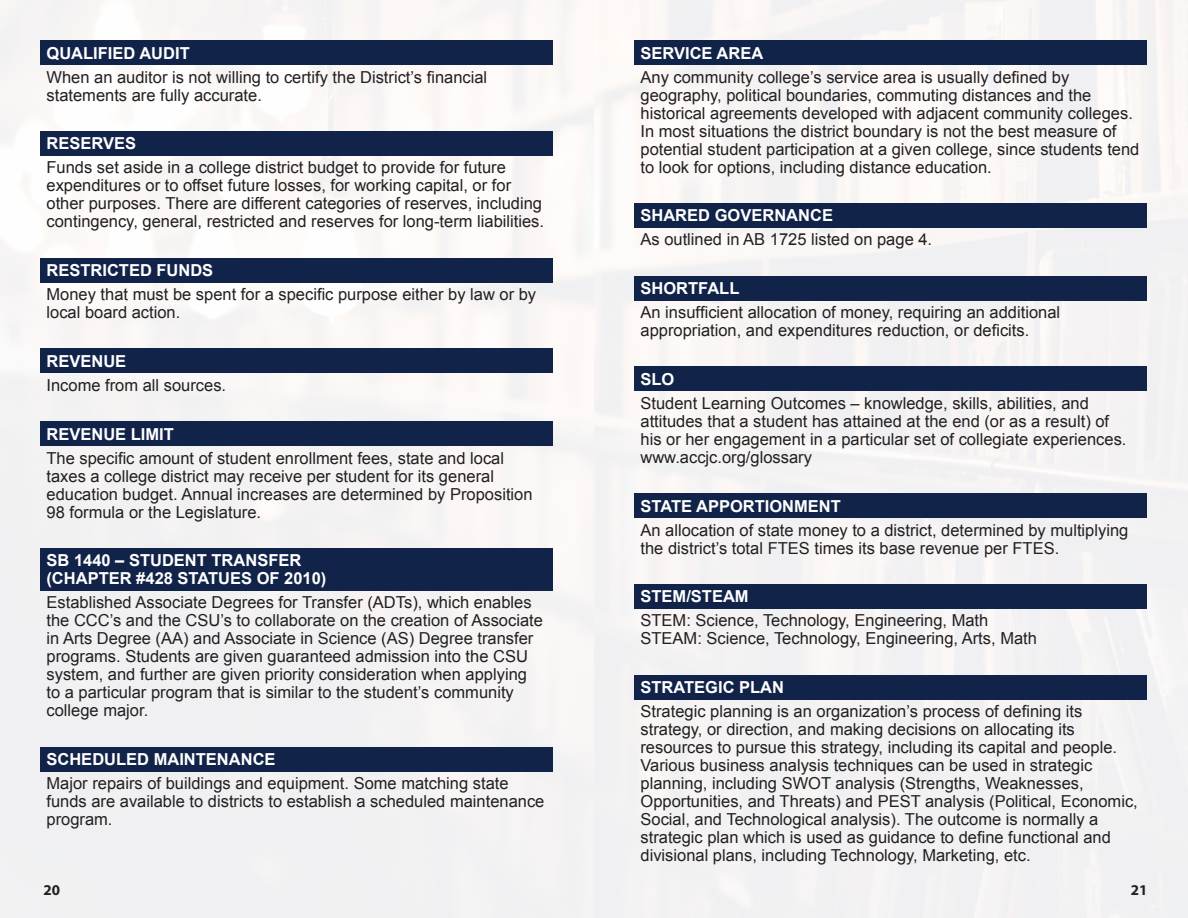
<style>
.page{position:relative;width:1188px;height:918px;background:#fff}
.page>*{position:absolute;margin:0;border:0;box-sizing:border-box;transform-origin:0 0}
.Definition{font:16.5px/18px "Arial";color:#231f20}
.Word{font:700 16.5px/18px "Arial";color:#fff}
.Definition-2{font:700 16.5px "Arial";color:#fff}
.t1{font:700 15px "Myriad Pro";color:#231f20}
</style>
<div class="page">
<img style="left:0;top:0;width:1188px;height:918px">
<div style="left:40px;top:40px;width:514px;height:25px;background:#112348"></div>
<div style="left:40px;top:131px;width:514px;height:24px;background:#112348"></div>
<div style="left:40px;top:258px;width:514px;height:24px;background:#112348"></div>
<div style="left:40px;top:349px;width:514px;height:24px;background:#112348"></div>
<div style="left:40px;top:422px;width:514px;height:24px;background:#112348"></div>
<div style="left:40px;top:548px;width:514px;height:42px;background:#112348"></div>
<div style="left:40px;top:747px;width:514px;height:24px;background:#112348"></div>
<div style="left:634px;top:40px;width:514px;height:25px;background:#112348"></div>
<div style="left:634px;top:203px;width:514px;height:24px;background:#112348"></div>
<div style="left:634px;top:276px;width:514px;height:24px;background:#112348"></div>
<div style="left:634px;top:367px;width:514px;height:24px;background:#112348"></div>
<div style="left:634px;top:494px;width:514px;height:24px;background:#112348"></div>
<div style="left:634px;top:584px;width:514px;height:24px;background:#112348"></div>
<div style="left:634px;top:675px;width:514px;height:24px;background:#112348"></div>
<p class="Word" style="left:46px;top:44px;width:145px">QUALIFIED AUDIT</p>
<p class="Definition" style="left:46px;top:68px;width:442px">When an auditor is not willing to certify the District’s financial statements are fully accurate.</p>
<p class="Word" style="left:46px;top:135px;width:91px">RESERVES</p>
<p class="Definition" style="left:46px;top:159px;width:499px">Funds set aside in a college district budget to provide for future expenditures or to offset future losses, for working capital, or for other purposes. There are different categories of reserves, including contingency, general, restricted and reserves for long-term liabilities.</p>
<p class="Word" style="left:46px;top:262px;width:168px">RESTRICTED FUNDS</p>
<p class="Definition" style="left:46px;top:285px;width:491px">Money that must be spent for a specific purpose either by law or by local board action.</p>
<p class="Word" style="left:46px;top:353px;width:81px">REVENUE</p>
<p class="Definition" style="left:46px;top:376px;width:181px">Income from all sources.</p>
<p class="Word" style="left:46px;top:425px;width:129px">REVENUE LIMIT</p>
<p class="Definition" style="left:46px;top:449px;width:488px">The specific amount of student enrollment fees, state and local taxes a college district may receive per student for its general education budget. Annual increases are determined by Proposition 98 formula or the Legislature.</p>
<p class="Word" style="left:46px;top:552px;width:281px">SB 1440 – STUDENT TRANSFER (CHAPTER #428 STATUES OF 2010)</p>
<p class="Definition" style="left:46px;top:594px;width:498px">Established Associate Degrees for Transfer (ADTs), which enables the CCC’s and the CSU’s to collaborate on the creation of Associate in Arts Degree (AA) and Associate in Science (AS) Degree transfer programs. Students are given guaranteed admission into the CSU system, and further are given priority consideration when applying to a particular program that is similar to the student’s community college major.</p>
<p class="Word" style="left:46px;top:751px;width:231px">SCHEDULED MAINTENANCE</p>
<p class="Definition" style="left:46px;top:775px;width:499px">Major repairs of buildings and equipment. Some matching state funds are available to districts to establish a scheduled maintenance program.</p>
<p class="Word" style="left:640px;top:44px;width:124px">SERVICE AREA</p>
<p class="Definition" style="left:640px;top:68px;width:500px">Any community college’s service area is usually defined by geography, political boundaries, commuting distances and the historical agreements developed with adjacent community colleges.<br>In most situations the district boundary is not the best measure of potential student participation at a given college, since students tend to look for options, including distance education.</p>
<p class="Word" style="left:640px;top:207px;width:194px">SHARED GOVERNANCE</p>
<p class="Definition" style="left:640px;top:231px;width:293px">As outlined in AB 1725 listed on page 4.</p>
<p class="Word" style="left:640px;top:280px;width:100px">SHORTFALL</p>
<p class="Definition" style="left:640px;top:303px;width:421px">An insufficient allocation of money, requiring an additional appropriation, and expenditures reduction, or deficits.</p>
<p class="Word" style="left:640px;top:371px;width:35px">SLO</p>
<p class="Definition" style="left:640px;top:394px;width:488px">Student Learning Outcomes – knowledge, skills, abilities, and attitudes that a student has attained at the end (or as a result) of his or her engagement in a particular set of collegiate experiences. www.accjc.org/glossary</p>
<p class="Word" style="left:640px;top:497px;width:202px">STATE APPORTIONMENT</p>
<p class="Definition" style="left:640px;top:521px;width:489px">An allocation of state money to a district, determined by multiplying the district’s total FTES times its base revenue per FTES.</p>
<p class="Definition-2" style="left:640px;top:586px;width:110px">STEM/STEAM</p>
<p class="Definition" style="left:640px;top:612px;width:398px">STEM: Science, Technology, Engineering, Math<br>STEAM: Science, Technology, Engineering, Arts, Math</p>
<p class="Word" style="left:640px;top:679px;width:145px">STRATEGIC PLAN</p>
<p class="Definition" style="left:640px;top:703px;width:499px">Strategic planning is an organization’s process of defining its strategy, or direction, and making decisions on allocating its resources to pursue this strategy, including its capital and people.<br>Various business analysis techniques can be used in strategic planning, including SWOT analysis (Strengths, Weaknesses, Opportunities, and Threats) and PEST analysis (Political, Economic, Social, and Technological analysis). The outcome is normally a strategic plan which is used as guidance to define functional and divisional plans, including Technology, Marketing, etc.</p>
<p class="t1" style="left:44px;top:880px;width:18px">20</p>
<p class="t1" style="left:1131px;top:880px;width:18px">21</p>
</div>
